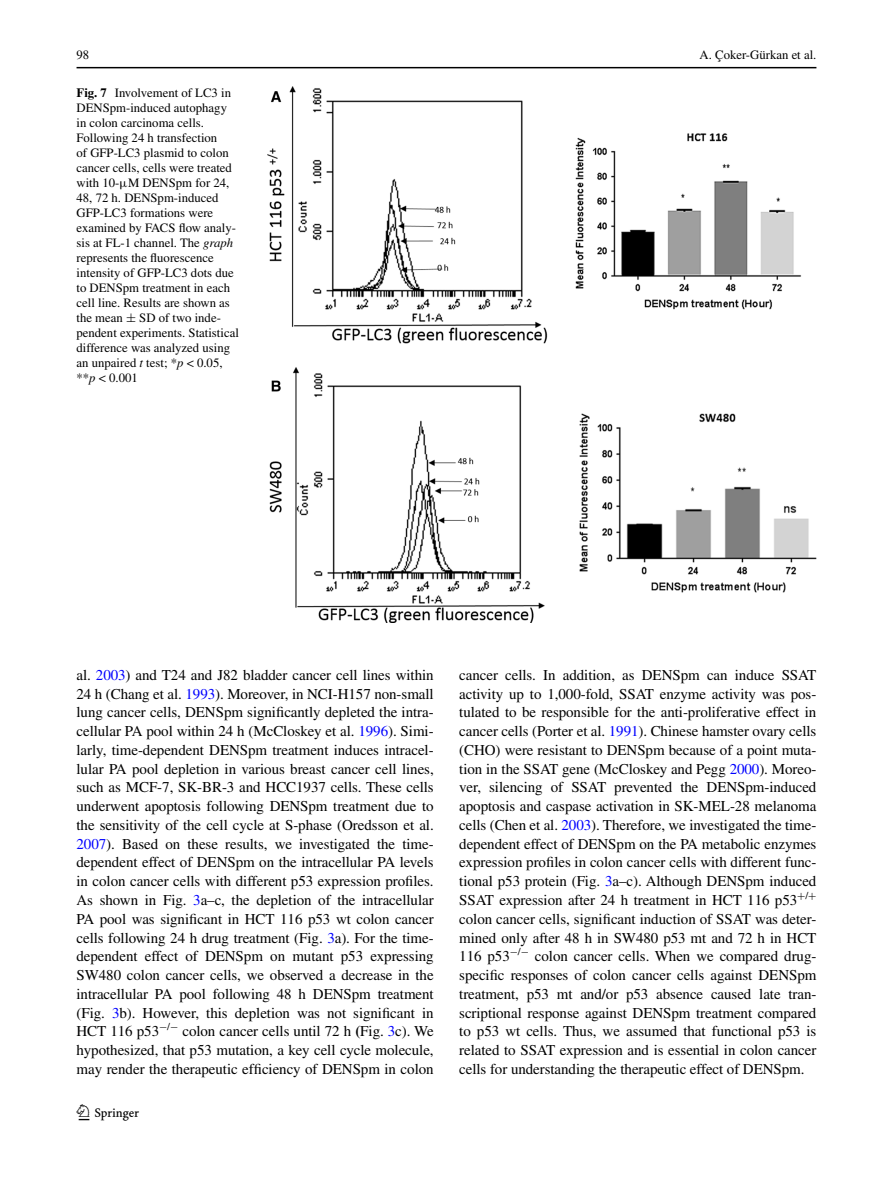
<style>
.page{position:relative;width:893px;height:1187px;background:#fff}
.page>*{position:absolute;margin:0;border:0;box-sizing:border-box;transform-origin:0 0}
.t1{font:22.5px "Springnew";color:#000}
.t2{font:15px/18.8px "Times";letter-spacing:-.005em;color:#000;text-align:justify}
.t3{font:12.75px/15px "Times";color:#000}
.s1{font-weight:700}
.s2{font-family:"MTGU"}
.s3{font-style:italic}
.s4{font-family:"MTSY"}
.s5{color:#00f}
</style>
<div class="page">
<hr style="left:77px;top:67px;width:739px;height:1px;background:#000">
<img style="left:268px;top:87px;width:548px;height:535px">
<p class="t3" style="left:77px;top:48px;width:14px">98</p>
<p class="t3" style="left:700px;top:48px;width:118px">A. Çoker-Gürkan et al.</p>
<p class="t3" style="left:77px;top:85px;width:164px"><span class="s1">Fig. 7</span> Involvement of LC3 in<br>DENSpm-induced autophagy in colon carcinoma cells.<br>Following 24 h transfection<br>of GFP-LC3 plasmid to colon cancer cells, cells were treated with 10-<span class="s2">μ</span>M DENSpm for 24,<br>48, 72 h. DENSpm-induced<br>GFP-LC3 formations were examined by FACS flow analy&shy;sis at FL-1 channel. The <span class="s3">graph </span>represents the fluorescence intensity of GFP-LC3 dots due to DENSpm treatment in each cell line. Results are shown as the mean <span class="s4">±</span> SD of two inde&shy;pendent experiments. Statistical difference was analyzed using an unpaired <span class="s3">t</span> test; *<span class="s3">p</span> &lt; 0.05, **<span class="s3">p</span> &lt; 0.001</p>
<p class="t2" style="left:77px;top:665px;width:359px">al. <span class="s5">2003</span>) and T24 and J82 bladder cancer cell lines within 24 h (Chang et al. <span class="s5">1993</span>). Moreover, in NCI-H157 non-small lung cancer cells, DENSpm significantly depleted the intra&shy;cellular PA pool within 24 h (McCloskey et al. <span class="s5">1996</span>). Simi&shy;larly, time-dependent DENSpm treatment induces intracel&shy;lular PA pool depletion in various breast cancer cell lines, such as MCF-7, SK-BR-3 and HCC1937 cells. These cells underwent apoptosis following DENSpm treatment due to the sensitivity of the cell cycle at S-phase (Oredsson et al.<br><span class="s5">2007</span>). Based on these results, we investigated the time&shy;dependent effect of DENSpm on the intracellular PA levels in colon cancer cells with different p53 expression profiles.<br>As shown in Fig. <span class="s5">3</span>a–c, the depletion of the intracellular PA pool was significant in HCT 116 p53 wt colon cancer cells following 24 h drug treatment (Fig. <span class="s5">3</span>a). For the time&shy;dependent effect of DENSpm on mutant p53 expressing SW480 colon cancer cells, we observed a decrease in the intracellular PA pool following 48 h DENSpm treatment (Fig. <span class="s5">3</span>b). However, this depletion was not significant in HCT 116 p53<sup>−</sup><sup>/</sup><sup>−</sup> colon cancer cells until 72 h <span class="s1">(</span>Fig. <span class="s5">3</span>c). We hypothesized, that p53 mutation, a key cell cycle molecule, may render the therapeutic efficiency of DENSpm in colon</p>
<p class="t2" style="left:459px;top:665px;width:359px">cancer cells. In addition, as DENSpm can induce SSAT activity up to 1,000-fold, SSAT enzyme activity was pos&shy;tulated to be responsible for the anti-proliferative effect in cancer cells (Porter et al. <span class="s5">1991</span>). Chinese hamster ovary cells (CHO) were resistant to DENSpm because of a point muta&shy;tion in the SSAT gene (McCloskey and Pegg <span class="s5">2000</span>). Moreo&shy;ver, silencing of SSAT prevented the DENSpm-induced apoptosis and caspase activation in SK-MEL-28 melanoma cells (Chen et al. <span class="s5">2003</span>). Therefore, we investigated the time&shy;dependent effect of DENSpm on the PA metabolic enzymes expression profiles in colon cancer cells with different func&shy;tional p53 protein (Fig. <span class="s5">3</span>a–c). Although DENSpm induced SSAT expression after 24 h treatment in HCT 116 p53<sup>+</sup><sup>/</sup><sup>+ </sup>colon cancer cells, significant induction of SSAT was deter&shy;mined only after 48 h in SW480 p53 mt and 72 h in HCT 116 p53<sup>−</sup><sup>/</sup><sup>−</sup> colon cancer cells. When we compared drug&shy;specific responses of colon cancer cells against DENSpm treatment, p53 mt and/or p53 absence caused late tran&shy;scriptional response against DENSpm treatment compared to p53 wt cells. Thus, we assumed that functional p53 is related to SSAT expression and is essential in colon cancer cells for understanding the therapeutic effect of DENSpm.</p>
<h1 class="t1" style="left:79px;top:1104px;width:62px">1 3</h1>
</div>
